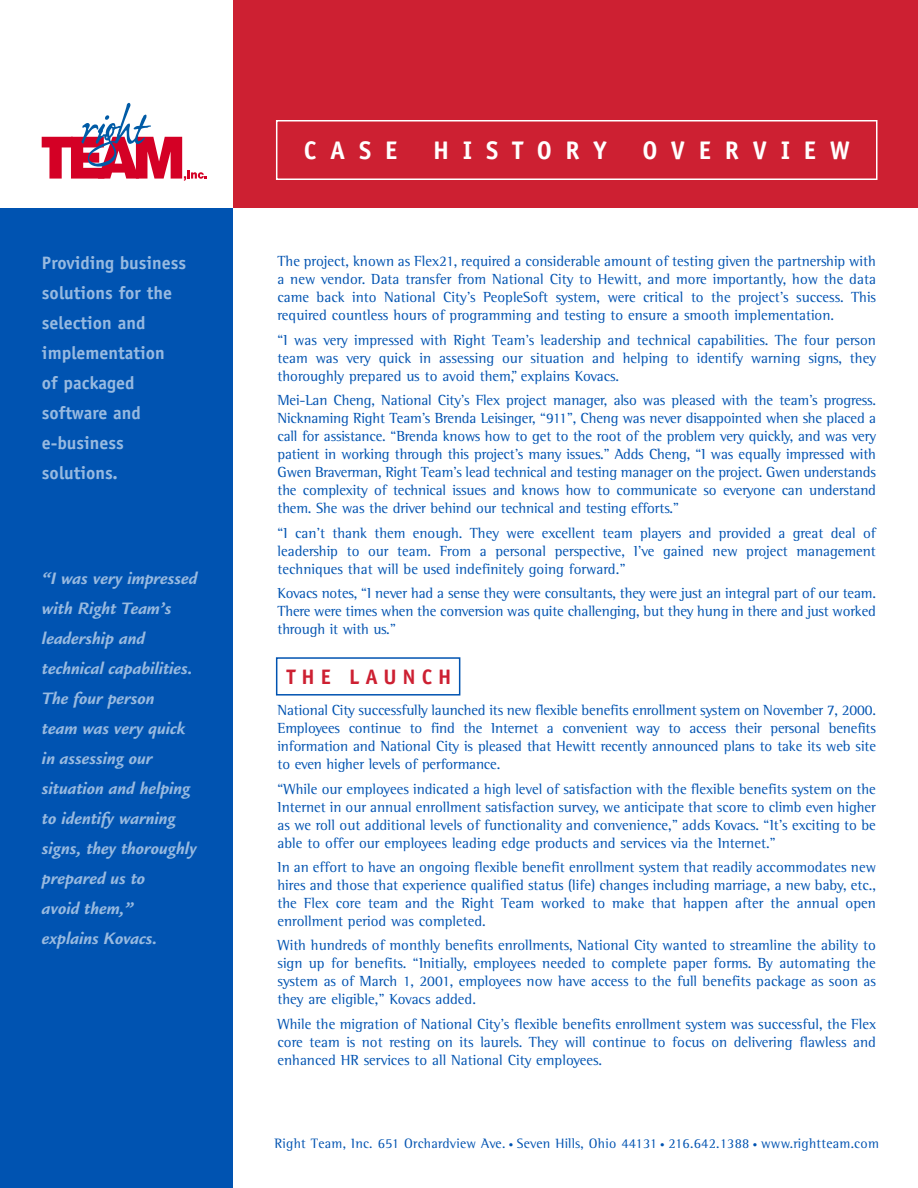
<style>
.page{position:relative;width:918px;height:1188px;background:#fff}
.page>*{position:absolute;margin:0;border:0;box-sizing:border-box;transform-origin:0 0}
.t1{font:700 25.5px "Officina Sans";letter-spacing:.54em;color:#fff}
.t2{font:700 21px "Officina Sans";letter-spacing:.28em;color:#cd2032}
.t3{font:italic 700 18px/30px "Legacy Sans";color:#98bae0}
.t4{font:700 18px/30px "Officina Sans";color:#98bae0}
.t5{font:15px/18px "Rotis Semi Serif";color:#0053b1;text-align:justify}
.t6{font:13.95px "Rotis Semi Serif";letter-spacing:.02em;color:#0053b1}
.s1{font-size:9px}
</style>
<div class="page">
<div style="left:0;top:208px;width:233px;height:980px;background:#0053b1"></div>
<div style="left:233px;top:0;width:685px;height:208px;background:#cd2032"></div>
<svg style="left:42px;top:103px;width:165px;height:78px"></svg>
<div style="left:276px;top:120px;width:602px;height:60px;border:2px solid #fff"></div>
<div style="left:276px;top:657px;width:184px;height:39px;border:2px solid #0053b1"></div>
<p class="t4" style="left:42px;top:249px;width:146px">Providing business solutions for the selection and implementation<br>of packaged software and e-business solutions.</p>
<p class="t3" style="left:42px;top:565px;width:157px">“I was very impressed with Right Team’s leadership and technical capabilities.<br>The four person<br>team was very quick in assessing our situation and helping to identify warning signs, they thoroughly prepared us to<br>avoid them,”<br>explains Kovacs.</p>
<h1 class="t1" style="left:304px;top:141px;width:95px">CASE</h1>
<h1 class="t1" style="left:433px;top:141px;width:175px">HISTORY</h1>
<h1 class="t1" style="left:643px;top:141px;width:209px">OVERVIEW</h1>
<p class="t5" style="left:278px;top:254px;width:600px">The project, known as Flex21, required a considerable amount of testing given the partnership with a new vendor. Data transfer from National City to Hewitt, and more importantly, how the data came back into National City’s PeopleSoft system, were critical to the project’s success. This required countless hours of programming and testing to ensure a smooth implementation.</p>
<p class="t5" style="left:278px;top:332px;width:600px">“I was very impressed with Right Team’s leadership and technical capabilities. The four person team was very quick in assessing our situation and helping to identify warning signs, they thoroughly prepared us to avoid them,” explains Kovacs.</p>
<p class="t5" style="left:278px;top:393px;width:600px">Mei-Lan Cheng, National City’s Flex project manager, also was pleased with the team’s progress.<br>Nicknaming Right Team’s Brenda Leisinger, “911”, Cheng was never disappointed when she placed a call for assistance. “Brenda knows how to get to the root of the problem very quickly, and was very patient in working through this project’s many issues.” Adds Cheng, “I was equally impressed with Gwen Braverman, Right Team’s lead technical and testing manager on the project. Gwen understands the complexity of technical issues and knows how to communicate so everyone can understand them. She was the driver behind our technical and testing efforts.”</p>
<p class="t5" style="left:278px;top:525px;width:600px">“I can’t thank them enough. They were excellent team players and provided a great deal of leadership to our team. From a personal perspective, I’ve gained new project management techniques that will be used indefinitely going forward.”</p>
<p class="t5" style="left:278px;top:586px;width:600px">Kovacs notes, “I never had a sense they were consultants, they were just an integral part of our team.<br>There were times when the conversion was quite challenging, but they hung in there and just worked through it with us.”</p>
<h2 class="t2" style="left:286px;top:669px;width:166px">THE LAUNCH</h2>
<p class="t5" style="left:278px;top:702px;width:600px">National City successfully launched its new flexible benefits enrollment system on November 7, 2000.<br>Employees continue to find the Internet a convenient way to access their personal benefits information and National City is pleased that Hewitt recently announced plans to take its web site to even higher levels of performance.</p>
<p class="t5" style="left:278px;top:781px;width:600px">“While our employees indicated a high level of satisfaction with the flexible benefits system on the Internet in our annual enrollment satisfaction survey, we anticipate that score to climb even higher as we roll out additional levels of functionality and convenience,” adds Kovacs. “It’s exciting to be able to offer our employees leading edge products and services via the Internet.”</p>
<p class="t5" style="left:278px;top:859px;width:600px">In an effort to have an ongoing flexible benefit enrollment system that readily accommodates new hires and those that experience qualified status (life) changes including marriage, a new baby, etc., the Flex core team and the Right Team worked to make that happen after the annual open enrollment period was completed.</p>
<p class="t5" style="left:278px;top:938px;width:600px">With hundreds of monthly benefits enrollments, National City wanted to streamline the ability to sign up for benefits. “Initially, employees needed to complete paper forms. By automating the system as of March 1, 2001, employees now have access to the full benefits package as soon as they are eligible,” Kovacs added.</p>
<p class="t5" style="left:278px;top:1016px;width:600px">While the migration of National City’s flexible benefits enrollment system was successful, the Flex core team is not resting on its laurels. They will continue to focus on delivering flawless and enhanced HR services to all National City employees.</p>
<p class="t6" style="left:275px;top:1138px;width:606px">Right Team, Inc. 651 Orchardview Ave. <span class="s1">•</span> Seven Hills, Ohio 44131 <span class="s1">•</span> 216.642.1388 <span class="s1">•</span> www.rightteam.com</p>
</div>
